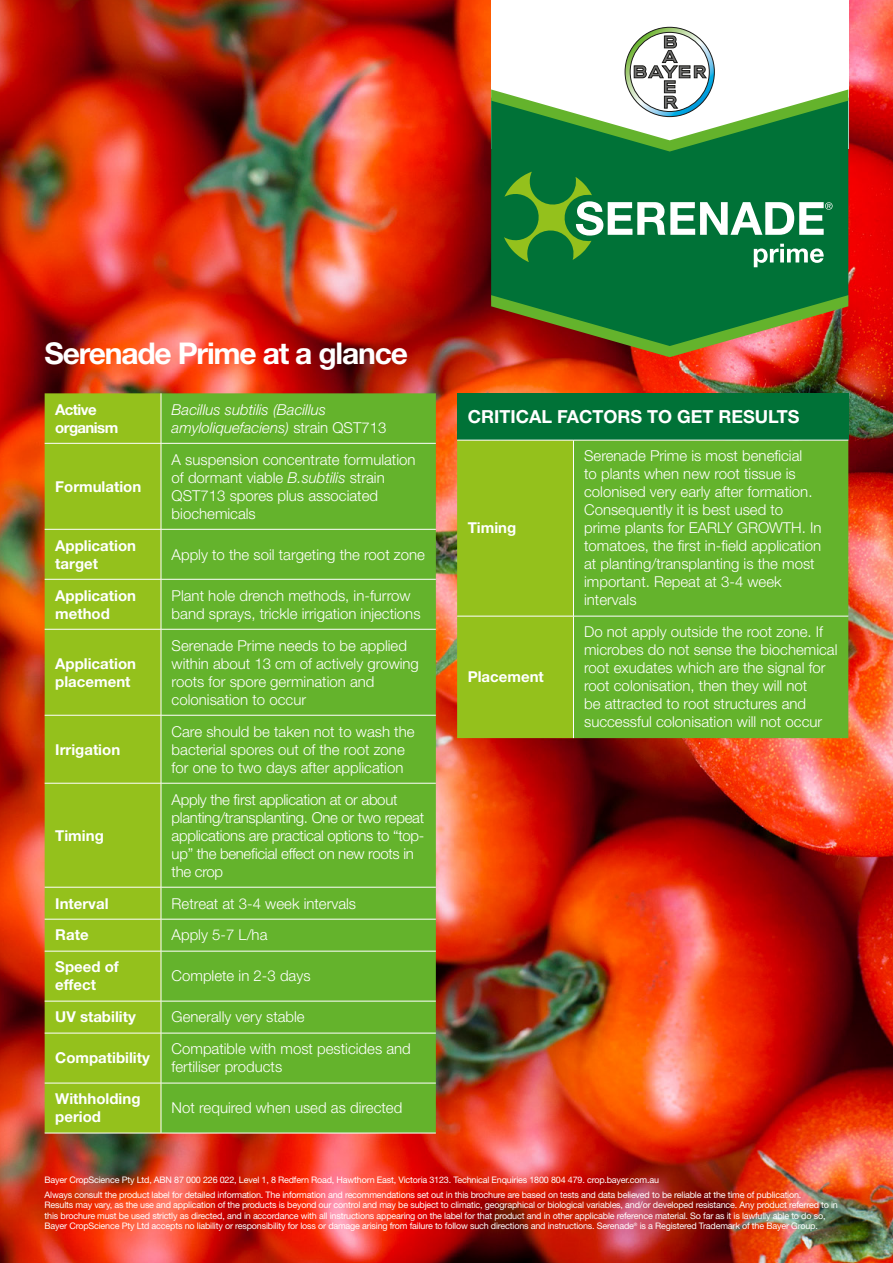
<style>
.page{position:relative;width:893px;height:1263px;background:#fff}
.page>*{position:absolute;margin:0;border:0;box-sizing:border-box;transform-origin:0 0}
.t1{font:700 30px "Helvetica Neue LT Std";letter-spacing:-.04em;color:#fff}
.t2{font:700 18px "Helvetica Neue LT Std";color:#fff}
.t3{font:300 15px/18px "Helvetica Neue LT Std";color:#fff}
.t4{font:700 15px/18px "Helvetica Neue LT Std";color:#fff}
.t5{font:300 15px/18px "Helvetica Neue LT Std";letter-spacing:-.02em;color:#fff}
.t6{font:italic 300 15px/18px "Helvetica Neue LT Std";color:#fff}
.t7{font:700 15px/18px "Helvetica Neue LT Std";letter-spacing:-.04em;color:#fff}
.t8{font:9px/10.5px "Helvetica Neue LT Std";letter-spacing:-.02em;color:#fff}
.s1{font-style:normal}
.s2{font-style:italic}
</style>
<div class="page">
<img style="left:0;top:0;width:893px;height:1263px">
<div style="left:457px;top:393px;width:391px;height:47px;background:#007237"></div>
<div style="left:457px;top:441px;width:116px;height:297px;background:#94c11c"></div>
<div style="left:574px;top:441px;width:274px;height:297px;background:#64b32c"></div>
<hr style="left:457px;top:440px;width:116px;height:1px;background:#fff">
<hr style="left:573px;top:440px;width:275px;height:1px;background:#fff">
<hr style="left:573px;top:440px;width:1px;height:176px;background:#fff">
<hr style="left:457px;top:616px;width:116px;height:1px;background:#fff">
<hr style="left:573px;top:616px;width:275px;height:1px;background:#fff">
<hr style="left:573px;top:616px;width:1px;height:122px;background:#fff">
<div style="left:45px;top:393px;width:116px;height:740px;background:#94c11c"></div>
<div style="left:162px;top:393px;width:274px;height:740px;background:#64b32c"></div>
<hr style="left:161px;top:393px;width:1px;height:50px;background:#fff">
<hr style="left:45px;top:443px;width:116px;height:1px;background:#fff">
<hr style="left:161px;top:443px;width:275px;height:1px;background:#fff">
<hr style="left:161px;top:444px;width:1px;height:85px;background:#fff">
<hr style="left:45px;top:529px;width:116px;height:1px;background:#fff">
<hr style="left:161px;top:529px;width:275px;height:1px;background:#fff">
<hr style="left:161px;top:529px;width:1px;height:50px;background:#fff">
<hr style="left:45px;top:579px;width:116px;height:1px;background:#fff">
<hr style="left:161px;top:579px;width:275px;height:1px;background:#fff">
<hr style="left:161px;top:579px;width:1px;height:50px;background:#fff">
<hr style="left:45px;top:629px;width:116px;height:1px;background:#fff">
<hr style="left:161px;top:629px;width:275px;height:1px;background:#fff">
<hr style="left:161px;top:629px;width:1px;height:86px;background:#fff">
<hr style="left:45px;top:715px;width:116px;height:1px;background:#fff">
<hr style="left:161px;top:715px;width:275px;height:1px;background:#fff">
<hr style="left:161px;top:715px;width:1px;height:68px;background:#fff">
<hr style="left:45px;top:783px;width:116px;height:1px;background:#fff">
<hr style="left:161px;top:783px;width:275px;height:1px;background:#fff">
<hr style="left:161px;top:783px;width:1px;height:104px;background:#fff">
<hr style="left:45px;top:887px;width:116px;height:1px;background:#fff">
<hr style="left:161px;top:887px;width:275px;height:1px;background:#fff">
<hr style="left:161px;top:887px;width:1px;height:32px;background:#fff">
<hr style="left:45px;top:919px;width:116px;height:1px;background:#fff">
<hr style="left:161px;top:919px;width:275px;height:1px;background:#fff">
<hr style="left:161px;top:919px;width:1px;height:32px;background:#fff">
<hr style="left:45px;top:951px;width:116px;height:1px;background:#fff">
<hr style="left:161px;top:951px;width:275px;height:1px;background:#fff">
<hr style="left:161px;top:951px;width:1px;height:50px;background:#fff">
<hr style="left:45px;top:1001px;width:116px;height:1px;background:#fff">
<hr style="left:161px;top:1001px;width:275px;height:1px;background:#fff">
<hr style="left:161px;top:1001px;width:1px;height:32px;background:#fff">
<hr style="left:45px;top:1033px;width:116px;height:1px;background:#fff">
<hr style="left:161px;top:1033px;width:275px;height:1px;background:#fff">
<hr style="left:161px;top:1033px;width:1px;height:50px;background:#fff">
<hr style="left:45px;top:1083px;width:116px;height:1px;background:#fff">
<hr style="left:161px;top:1083px;width:275px;height:1px;background:#fff">
<hr style="left:45px;top:1133px;width:116px;height:1px;background:#fff">
<hr style="left:161px;top:1133px;width:275px;height:1px;background:#fff">
<hr style="left:161px;top:1083px;width:1px;height:50px;background:#fff">
<svg style="left:491px;top:0;width:357px;height:27px"></svg>
<div style="left:491px;top:152px;width:357px;height:143px;background:#007237"></div>
<svg style="left:491px;top:295px;width:357px;height:62px;background:#5e622e"></svg>
<svg style="left:491px;top:27px;width:357px;height:125px"></svg>
<svg style="left:504px;top:172px;width:329px;height:95px;background:#348e55"></svg>
<h1 class="t1" style="left:45px;top:334px;width:365px">Serenade Prime at a glance</h1>
<p class="t7" style="left:55px;top:400px;width:64px">Active organism</p>
<p class="t6" style="left:172px;top:400px;width:216px">Bacillus subtilis (Bacillus amyloliquefaciens) <span class="s1">strain QST713</span></p>
<p class="t4" style="left:55px;top:477px;width:88px">Formulation</p>
<p class="t3" style="left:172px;top:450px;width:245px">A suspension concentrate formulation of dormant viable <span class="s2">B.subtilis</span> strain<br>QST713 spores plus associated biochemicals</p>
<p class="t4" style="left:55px;top:536px;width:82px">Application target</p>
<p class="t3" style="left:172px;top:545px;width:255px">Apply to the soil targeting the root zone</p>
<p class="t4" style="left:55px;top:586px;width:82px">Application method</p>
<p class="t3" style="left:172px;top:586px;width:250px">Plant hole drench methods, in-furrow band sprays, trickle irrigation injections</p>
<p class="t4" style="left:55px;top:654px;width:82px">Application placement</p>
<p class="t3" style="left:172px;top:636px;width:249px">Serenade Prime needs to be applied within about 13 cm of actively growing roots for spore germination and colonisation to occur</p>
<p class="t4" style="left:55px;top:740px;width:66px">Irrigation</p>
<p class="t4" style="left:55px;top:826px;width:50px">Timing</p>
<p class="t3" style="left:172px;top:722px;width:244px">Care should be taken not to wash the bacterial spores out of the root zone for one to two days after application</p>
<p class="t5" style="left:172px;top:790px;width:254px">Apply the first application at or about planting/transplanting. One or two repeat applications are practical options to “top&shy;up” the beneficial effect on new roots in the crop</p>
<p class="t4" style="left:55px;top:894px;width:55px">Interval</p>
<p class="t3" style="left:172px;top:894px;width:186px">Retreat at 3-4 week intervals</p>
<p class="t4" style="left:55px;top:926px;width:35px">Rate</p>
<p class="t3" style="left:172px;top:926px;width:97px">Apply 5-7 L/ha</p>
<p class="t4" style="left:55px;top:958px;width:65px">Speed of effect</p>
<p class="t3" style="left:172px;top:967px;width:140px">Complete in 2-3 days</p>
<p class="t4" style="left:55px;top:1008px;width:82px">UV stability</p>
<p class="t3" style="left:172px;top:1008px;width:135px">Generally very stable</p>
<p class="t4" style="left:55px;top:1049px;width:96px">Compatibility</p>
<p class="t3" style="left:172px;top:1040px;width:241px">Compatible with most pesticides and fertiliser products</p>
<p class="t4" style="left:55px;top:1090px;width:87px">Withholding period</p>
<p class="t3" style="left:172px;top:1099px;width:232px">Not required when used as directed</p>
<p class="t2" style="left:468px;top:406px;width:333px">CRITICAL FACTORS TO GET RESULTS</p>
<p class="t4" style="left:468px;top:519px;width:50px">Timing</p>
<p class="t4" style="left:468px;top:668px;width:78px">Placement</p>
<p class="t3" style="left:584px;top:447px;width:239px">Serenade Prime is most beneficial<br>to plants when new root tissue is colonised very early after formation.<br>Consequently it is best used to prime plants for EARLY GROWTH. In tomatoes, the first in-field application at planting/transplanting is the most important. Repeat at 3-4 week intervals</p>
<p class="t3" style="left:584px;top:623px;width:255px">Do not apply outside the root zone. If microbes do not sense the biochemical root exudates which are the signal for root colonisation, then they will not<br>be attracted to root structures and successful colonisation will not occur</p>
<p class="t8" style="left:45px;top:1172px;width:758px;line-height:14.7px">Bayer CropScience Pty Ltd, ABN 87 000 226 022, Level 1, 8 Redfern Road, Hawthorn East, Victoria 3123. Technical Enquiries 1800 804 479. crop.bayer.com.au<br>Always consult the product label for detailed information. The information and recommendations set out in this brochure are based on tests and data believed to be reliable at the time of publication.</p>
<p class="t8" style="left:45px;top:1199px;width:795px">Results may vary, as the use and application of the products is beyond our control and may be subject to climatic, geographical or biological variables, and/or developed resistance. Any product referred to in this brochure must be used strictly as directed, and in accordance with all instructions appearing on the label for that product and in other applicable reference material. So far as it is lawfully able to do so,<br>Bayer CropScience Pty Ltd accepts no liability or responsibility for loss or damage arising from failure to follow such directions and instructions. Serenade<sup>®</sup> is a Registered Trademark of the Bayer Group.</p>
</div>
